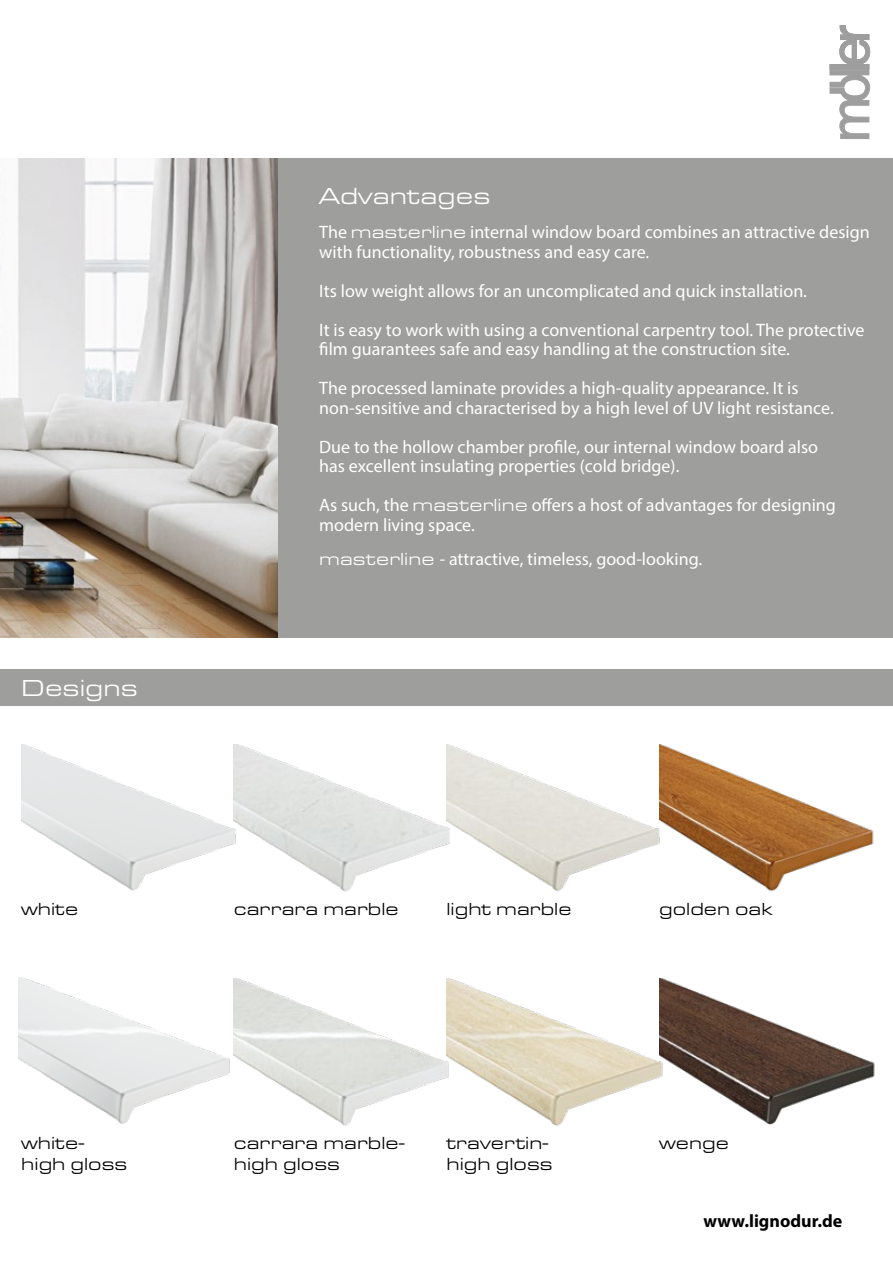
<style>
.page{position:relative;width:893px;height:1263px;background:#fff}
.page>*{position:absolute;margin:0;border:0;box-sizing:border-box;transform-origin:0 0}
.t1{font:24px "Eurostile Extended Roman DTC";color:#fff}
.t2{font:18px/39px "Myriad Pro";color:#fff}
.t3{font:18px/21px "Eurostile Extended Roman DTC";color:#000}
.t4{font:700 18px "Myriad Pro";color:#000}
.s1{font-family:"Eurostile Extended Roman DTC"}
</style>
<div class="page">
<img style="left:0;top:159px;width:279px;height:479px">
<div style="left:279px;top:159px;width:614px;height:479px;background:#9e9e9d"></div>
<div style="left:0;top:669px;width:893px;height:36px;background:#9e9e9d"></div>
<svg style="left:830px;top:26px;width:40px;height:113px"></svg>
<img style="left:269px;top:991px;width:177px;height:135px">
<img style="left:446px;top:978px;width:213px;height:149px">
<img style="left:659px;top:978px;width:216px;height:147px">
<img style="left:18px;top:977px;width:251px;height:147px">
<img style="left:254px;top:750px;width:192px;height:142px">
<img style="left:21px;top:744px;width:233px;height:147px">
<img style="left:691px;top:756px;width:183px;height:136px">
<img style="left:446px;top:744px;width:245px;height:148px">
<h1 class="t1" style="left:21px;top:675px;width:118px">Designs</h1>
<h1 class="t1" style="left:319px;top:183px;width:173px">Advantages</h1>
<p class="t2" style="left:319px;top:222px;width:552px;line-height:19.5px">The <span class="s1">masterline</span> internal window board combines an attractive design with functionality, robustness and easy care.</p>
<p class="t2" style="left:319px;top:271px;width:547px">Its low weight allows for an uncomplicated and quick installation.<br>It is easy to work with using a conventional carpentry tool. The protective</p>
<p class="t2" style="left:319px;top:330px;width:481px">film guarantees safe and easy handling at the construction site.<br>The processed laminate provides a high-quality appearance. It is</p>
<p class="t2" style="left:319px;top:388px;width:516px">non-sensitive and characterised by a high level of UV light resistance.<br>Due to the hollow chamber profile, our internal window board also</p>
<p class="t2" style="left:319px;top:447px;width:518px">has excellent insulating properties (cold bridge).<br>As such, the <span class="s1">masterline</span> offers a host of advantages for designing</p>
<p class="t2" style="left:319px;top:507px;width:385px;line-height:34.5px">modern living space.<br><span class="s1">masterline</span> - attractive, timeless, good-looking.</p>
<p class="t3" style="left:21px;top:899px;width:59px">white</p>
<p class="t3" style="left:234px;top:899px;width:166px">carrara marble</p>
<p class="t3" style="left:446px;top:899px;width:127px">light marble</p>
<p class="t3" style="left:659px;top:899px;width:115px">golden oak</p>
<p class="t3" style="left:21px;top:1133px;width:65px">white-</p>
<p class="t3" style="left:659px;top:1133px;width:71px">wenge</p>
<p class="t3" style="left:21px;top:1154px;width:108px">high gloss</p>
<p class="t3" style="left:234px;top:1133px;width:172px">carrara marble&shy;high gloss</p>
<p class="t3" style="left:446px;top:1133px;width:108px">travertin&shy;high gloss</p>
<p class="t4" style="left:704px;top:1209px;width:140px">www.lignodur.de</p>
</div>
